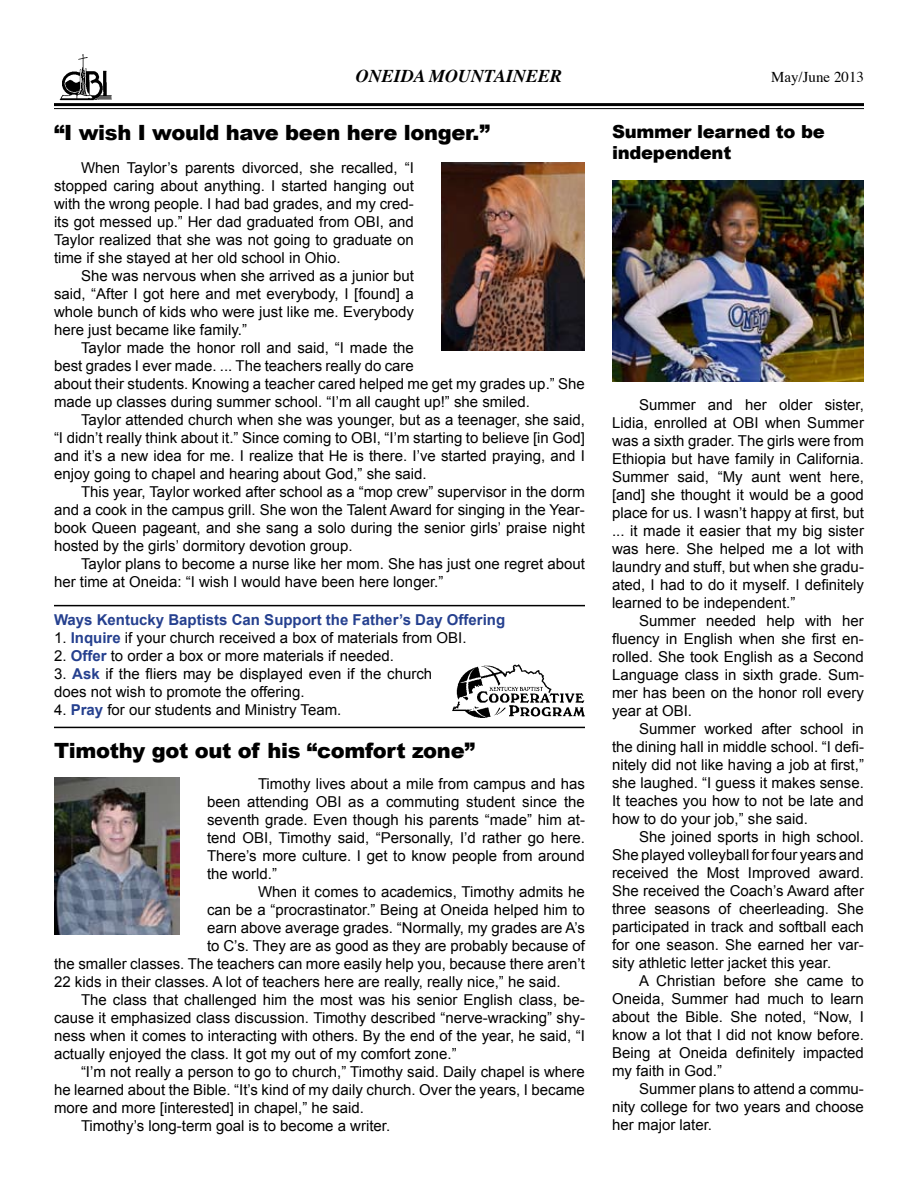
<style>
.page{position:relative;width:918px;height:1188px;background:#fff}
.page>*{position:absolute;margin:0;border:0;box-sizing:border-box;transform-origin:0 0}
.t1{font:900 21px "Arial";letter-spacing:-.015em;color:#000}
.t2{font:900 18px/21.6px "Arial";letter-spacing:-.015em;color:#000}
.t3{font:italic 700 18px "Times";color:#000}
.t4{font:15px/18px "Arial";color:#000;text-align:justify}
.t5{font:700 15px "Arial";color:#25408f}
.t6{font:15px "Times";color:#000}
.s1{font-weight:700;color:#25408f}
</style>
<div class="page">
<img style="left:452px;top:664px;width:133px;height:54px">
<hr style="left:54px;top:727px;width:531px;height:1px;background:#000">
<hr style="left:54px;top:605px;width:531px;height:1px;background:#000">
<hr style="left:54px;top:103px;width:810px;height:3px;background:#000">
<hr style="left:54px;top:108px;width:810px;height:1px;background:#000">
<img style="left:59px;top:54px;width:53px;height:47px">
<img style="left:441px;top:162px;width:144px;height:188px">
<img style="left:54px;top:777px;width:126px;height:158px">
<img style="left:612px;top:180px;width:252px;height:201px">
<p class="t3" style="left:356px;top:59px;width:208px">ONEIDA MOUNTAINEER</p>
<p class="t6" style="left:771px;top:63px;width:94px">May/June 2013</p>
<h1 class="t1" style="left:54px;top:117px;width:437px">“I wish I would have been here longer.”</h1>
<p class="t2" style="left:612px;top:120px;width:214px">Summer learned to be independent</p>
<p class="t4" style="left:54px;top:159px;width:361px;text-indent:27px">When Taylor’s parents divorced, she recalled, “I stopped caring about anything. I started hanging out with the wrong people. I had bad grades, and my cred&shy;its got messed up.” Her dad graduated from OBI, and Taylor realized that she was not going to graduate on time if she stayed at her old school in Ohio.</p>
<p class="t4" style="left:54px;top:267px;width:361px;text-indent:27px">She was nervous when she arrived as a junior but said, “After I got here and met everybody, I [found] a whole bunch of kids who were just like me. Everybody here just became like family.”</p>
<p class="t4" style="left:54px;top:339px;width:532px;text-align:left;text-indent:27px">Taylor made the honor roll and said, “I made the<br>best grades I ever made. ... The teachers really do care<br>about their students. Knowing a teacher cared helped me get my grades up.” She made up classes during summer school. “I’m all caught up!” she smiled.</p>
<p class="t4" style="left:54px;top:411px;width:533px;text-indent:27px">Taylor attended church when she was younger, but as a teenager, she said, “I didn’t really think about it.” Since coming to OBI, “I’m starting to believe [in God] and it’s a new idea for me. I realize that He is there. I’ve started praying, and I enjoy going to chapel and hearing about God,” she said.</p>
<p class="t4" style="left:54px;top:483px;width:532px;text-indent:27px">This year, Taylor worked after school as a “mop crew” supervisor in the dorm and a cook in the campus grill. She won the Talent Award for singing in the Year&shy;book Queen pageant, and she sang a solo during the senior girls’ praise night hosted by the girls’ dormitory devotion group.</p>
<p class="t4" style="left:54px;top:555px;width:532px;text-indent:27px">Taylor plans to become a nurse like her mom. She has just one regret about her time at Oneida: “I wish I would have been here longer.”</p>
<p class="t4" style="left:612px;top:396px;width:253px;text-indent:27px">Summer and her older sister, Lidia, enrolled at OBI when Summer was a sixth grader. The girls were from Ethiopia but have family in California.<br>Summer said, “My aunt went here, [and] she thought it would be a good place for us. I wasn’t happy at first, but ... it made it easier that my big sister was here. She helped me a lot with laundry and stuff, but when she gradu&shy;ated, I had to do it myself. I definitely learned to be independent.”</p>
<p class="t4" style="left:612px;top:612px;width:253px;text-indent:27px">Summer needed help with her fluency in English when she first en&shy;rolled. She took English as a Second Language class in sixth grade. Sum&shy;mer has been on the honor roll every year at OBI.</p>
<p class="t4" style="left:612px;top:720px;width:253px;text-indent:27px">Summer worked after school in the dining hall in middle school. “I defi&shy;nitely did not like having a job at first,” she laughed. “I guess it makes sense.<br>It teaches you how to not be late and how to do your job,” she said.</p>
<p class="t4" style="left:612px;top:828px;width:253px;text-indent:27px">She joined sports in high school.<br>She played volleyball for four years and received the Most Improved award.<br>She received the Coach’s Award after three seasons of cheerleading. She participated in track and softball each for one season. She earned her var&shy;sity athletic letter jacket this year.</p>
<p class="t4" style="left:612px;top:972px;width:253px;text-indent:27px">A Christian before she came to Oneida, Summer had much to learn about the Bible. She noted, “Now, I know a lot that I did not know before.<br>Being at Oneida definitely impacted my faith in God.”</p>
<p class="t4" style="left:612px;top:1080px;width:253px;text-indent:27px">Summer plans to attend a commu&shy;nity college for two years and choose her major later.</p>
<p class="t5" style="left:54px;top:610px;width:453px">Ways Kentucky Baptists Can Support the Father’s Day Offering</p>
<p class="t4" style="left:54px;top:629px;width:414px">1. <span class="s1">Inquire</span> if your church received a box of materials from OBI.</p>
<p class="t4" style="left:54px;top:647px;width:342px">2. <span class="s1">Offer</span> to order a box or more materials if needed.</p>
<p class="t4" style="left:54px;top:665px;width:380px">3. <span class="s1">Ask</span> if the fliers may be displayed even if the church does not wish to promote the offering.</p>
<p class="t4" style="left:54px;top:701px;width:289px">4. <span class="s1">Pray</span> for our students and Ministry Team.</p>
<h1 class="t1" style="left:54px;top:735px;width:422px">Timothy got out of his “comfort zone”</h1>
<p class="t4" style="left:207px;top:774px;width:379px;text-indent:51px">Timothy lives about a mile from campus and has been attending OBI as a commuting student since the seventh grade. Even though his parents “made” him at&shy;tend OBI, Timothy said, “Personally, I’d rather go here.<br>There’s more culture. I get to know people from around the world.”</p>
<p class="t4" style="left:258px;top:882px;width:328px">When it comes to academics, Timothy admits he</p>
<p class="t4" style="left:207px;top:900px;width:379px">can be a “procrastinator.” Being at Oneida helped him to</p>
<p class="t4" style="left:207px;top:918px;width:379px">earn above average grades. “Normally, my grades are A’s</p>
<p class="t4" style="left:207px;top:936px;width:380px">to C’s. They are as good as they are probably because of</p>
<p class="t4" style="left:54px;top:954px;width:532px">the smaller classes. The teachers can more easily help you, because there aren’t</p>
<p class="t4" style="left:54px;top:972px;width:508px">22 kids in their classes. A lot of teachers here are really, really nice,” he said.</p>
<p class="t4" style="left:81px;top:990px;width:505px">The class that challenged him the most was his senior English class, be-</p>
<p class="t4" style="left:54px;top:1008px;width:532px">cause it emphasized class discussion. Timothy described “nerve-wracking” shy-</p>
<p class="t4" style="left:54px;top:1026px;width:532px">ness when it comes to interacting with others. By the end of the year, he said, “I</p>
<p class="t4" style="left:54px;top:1044px;width:404px">actually enjoyed the class. It got my out of my comfort zone.”</p>
<p class="t4" style="left:81px;top:1062px;width:505px">“I’m not really a person to go to church,” Timothy said. Daily chapel is where</p>
<p class="t4" style="left:54px;top:1080px;width:532px">he learned about the Bible. “It’s kind of my daily church. Over the years, I became</p>
<p class="t4" style="left:54px;top:1098px;width:312px">more and more [interested] in chapel,” he said.</p>
<p class="t4" style="left:81px;top:1116px;width:311px">Timothy’s long-term goal is to become a writer.</p>
</div>
